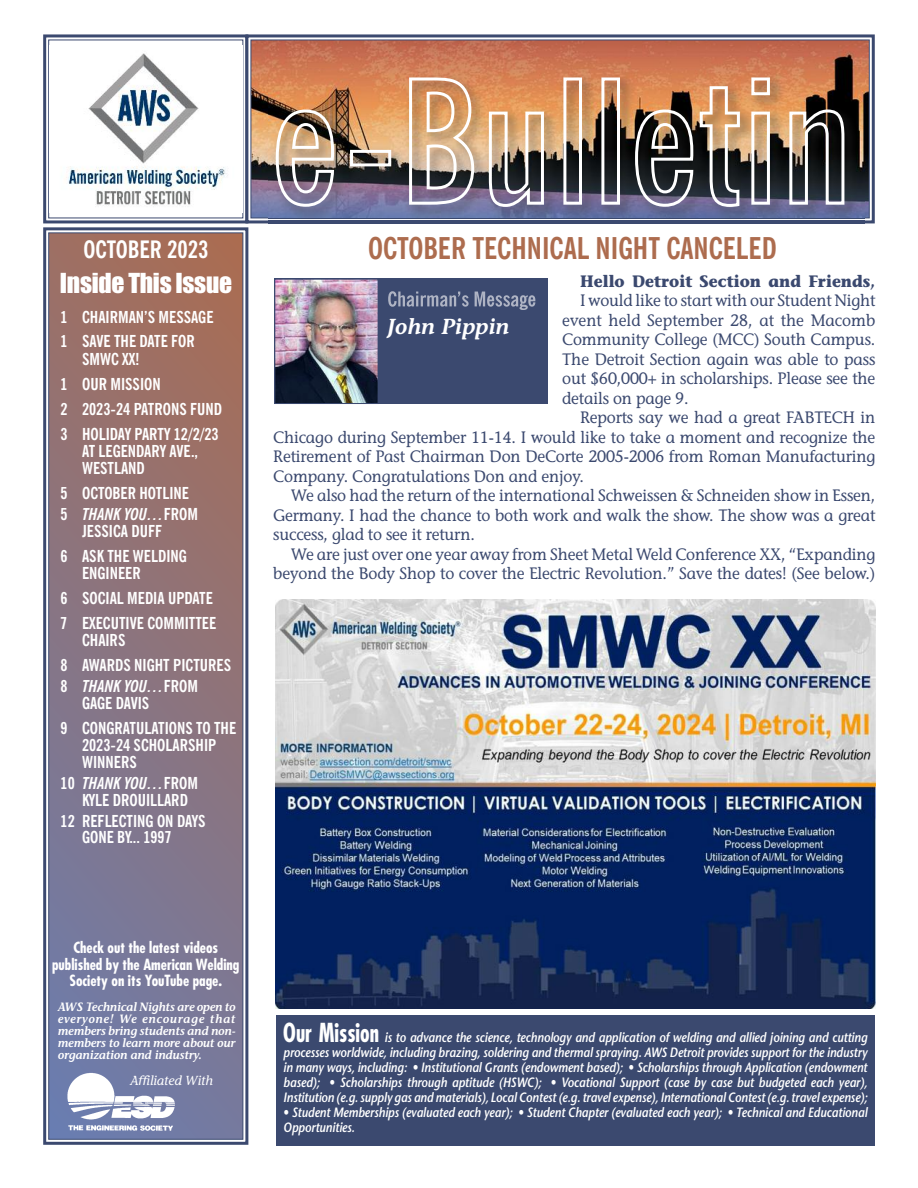
<style>
.page{position:relative;width:918px;height:1188px;background:#fff}
.page>*{position:absolute;margin:0;border:0;box-sizing:border-box;transform-origin:0 0}
.t1{font:700 condensed 30px "News Gothic BT";color:#ad6c4e}
.t2{font:25.5px "Impact";letter-spacing:-.01em;color:#fff}
.t3{font:700 condensed 24px "News Gothic BT";color:#fff}
.t4{font:italic 600 21.6px "Stone Informal";color:#fff}
.t5{font:16.5px/19.5px "Stone Informal";letter-spacing:-.01em;color:#3b496f;text-align:justify;scale:.95 1}
.t6{font:700 condensed 16.5px/24.9px "News Gothic BT";color:#fff}
.t7{font:700 16.5px "Stone Informal";color:#3b496f;scale:.95 1}
.t8{font:700 condensed 15px/16.5px "Futura";color:#fff;text-align:center}
.t9{font:italic 600 13.5px/15px "Stone Sans";letter-spacing:-.01em;color:#fff;text-align:justify;scale:.86 1}
.t10{font:italic 13.05px "Stone Informal";color:#fff}
.t11{font:italic 600 12px/12px "Stone Informal";letter-spacing:-.01em;color:#fff;text-align:justify;scale:.95 1}
.s1{font-style:italic}
.s2{font-family:"Futura";font-weight:700;font-style:normal;font-stretch:condensed;font-size:25.5px}
</style>
<div class="page">
<div style="left:49px;top:233px;width:193px;height:906px;background:linear-gradient(to bottom,#a56e59,#6f7ba8)"></div>
<div style="left:43px;top:227px;width:205px;height:918px;border:3px solid #3b496f"></div>
<div style="left:48px;top:232px;width:195px;height:908px;border:1px solid #3b496f"></div>
<img style="left:67px;top:1071px;width:110px;height:62px">
<img style="left:66px;top:53px;width:162px;height:153px">
<div style="left:45px;top:36px;width:202px;height:186px;border:4px solid #fff"></div>
<div style="left:43px;top:34px;width:205px;height:189px;border:3px solid #3b496f"></div>
<img style="left:252px;top:41px;width:616px;height:175px">
<div style="left:245px;top:34px;width:630px;height:189px;border:3px solid #3b496f"></div>
<img style="left:269px;top:71px;width:595px;height:153px">
<img style="left:276px;top:77px;width:568px;height:130px">
<div style="left:275px;top:279px;width:273px;height:125px;background:#3b496f"></div>
<svg style="left:388px;top:291px;width:122px;height:16px"></svg>
<img style="left:276px;top:281px;width:100px;height:121px">
<div style="left:274px;top:279px;width:104px;height:125px;border:1px solid #3b496f"></div>
<div style="left:276px;top:1015px;width:598px;height:131px;background:#3b496f"></div>
<img style="left:276px;top:600px;width:600px;height:409px">
<h3 class="t3" style="left:84px;top:241px;width:126px">OCTOBER 2023</h3>
<h2 class="t2" style="left:60px;top:269px;width:174px">Inside This Issue</h2>
<p class="t6" style="left:61px;top:306px;width:154px">1 CHAIRMAN’S MESSAGE<br>1 SAVE THE DATE FOR</p>
<p class="t6" style="left:61px;top:348px;width:163px;text-indent:21px">SMWC XX!<br>1 OUR MISSION<br>2 2023-24 PATRONS FUND<br>3 HOLIDAY PARTY 12/2/23</p>
<p class="t6" style="left:82px;top:444px;width:118px;line-height:17.4px">AT LEGENDARY AVE.,<br>WESTLAND</p>
<p class="t6" style="left:61px;top:484px;width:139px;line-height:21px">5 OCTOBER HOTLINE<br>5 <span class="s1">THANK YOU…</span>FROM</p>
<p class="t6" style="left:61px;top:520px;width:128px;text-align:center">JESSICA DUFF<br>6 ASK THE WELDING</p>
<p class="t6" style="left:61px;top:562px;width:157px;text-indent:21px">ENGINEER<br>6 SOCIAL MEDIA UPDATE<br>7 EXECUTIVE COMMITTEE</p>
<p class="t6" style="left:61px;top:629px;width:172px;text-indent:21px">CHAIRS<br>8 AWARDS NIGHT PICTURES</p>
<p class="t6" style="left:82px;top:679px;width:117px;line-height:16.5px;text-indent:-21px">8 <span class="s1">THANK YOU…</span>FROM<br>GAGE DAVIS</p>
<p class="t6" style="left:82px;top:720px;width:156px;line-height:17.4px;text-indent:-21px">9 CONGRATULATIONS TO THE<br>2023-24 SCHOLARSHIP<br>WINNERS</p>
<p class="t6" style="left:82px;top:777px;width:117px;line-height:16.5px;text-indent:-21px">10 <span class="s1">THANK YOU…</span>FROM<br>KYLE DROUILLARD</p>
<p class="t6" style="left:82px;top:814px;width:125px;line-height:16.5px;text-indent:-21px">12 REFLECTING ON DAYS<br>GONE BY... 1997</p>
<h1 class="t1" style="left:368px;top:237px;width:410px">OCTOBER TECHNICAL NIGHT CANCELED</h1>
<p class="t7" style="left:580px;top:275px;width:312px">Hello Detroit Section and Friends,</p>
<p class="t5" style="left:562px;top:291px;width:331px;text-indent:18px">I would like to start with our Student Night event held September 28, at the Macomb Community College (MCC) South Campus.<br>The Detroit Section again was able to pass out $60,000+ in scholarships. Please see the details on page 9.</p>
<p class="t5" style="left:273px;top:408px;width:635px;text-indent:307px">Reports say we had a great FABTECH in Chicago during September 11-14. I would like to take a moment and recognize the Retirement of Past Chairman Don DeCorte 2005-2006 from Roman Manufacturing Company. Congratulations Don and enjoy.</p>
<p class="t5" style="left:273px;top:486px;width:635px;text-indent:18px">We also had the return of the international Schweissen &amp; Schneiden show in Essen, Germany. I had the chance to both work and walk the show. The show was a great success, glad to see it return.</p>
<p class="t5" style="left:273px;top:544px;width:635px;text-align:right">We are just over one year away from Sheet Metal Weld Conference XX, “Expanding beyond the Body Shop to cover the Electric Revolution.” Save the dates! (See below.)</p>
<h3 class="t4" style="left:387px;top:318px;width:124px">John Pippin</h3>
<p class="t8" style="left:52px;top:941px;width:189px">Check out the latest videos published by the American Welding<br>Society on its YouTube page.</p>
<p class="t11" style="left:58px;top:1002px;width:188px">AWS Technical Nights are open to everyone! We encourage that members bring students and non&shy;members to learn more about our organization and industry.</p>
<p class="t10" style="left:130px;top:1075px;width:85px">Affiliated With</p>
<p class="t9" style="left:283px;top:1031px;width:681px"><span class="s2">Our Mission</span> is to advance the science, technology and application of welding and allied joining and cutting processes worldwide, including brazing, soldering and thermal spraying. AWS Detroit provides support for the industry in many ways, including: • Institutional Grants (endowment based); • Scholarships through Application (endowment based); • Scholarships through aptitude (HSWC); • Vocational Support (case by case but budgeted each year), Institution (e.g. supply gas and materials), Local Contest (e.g. travel expense), International Contest (e.g. travel expense);</p>
<p class="t9" style="left:283px;top:1106px;width:681px">• Student Memberships (evaluated each year); • Student Chapter (evaluated each year); • Technical and Educational<br>Opportunities.</p>
</div>
